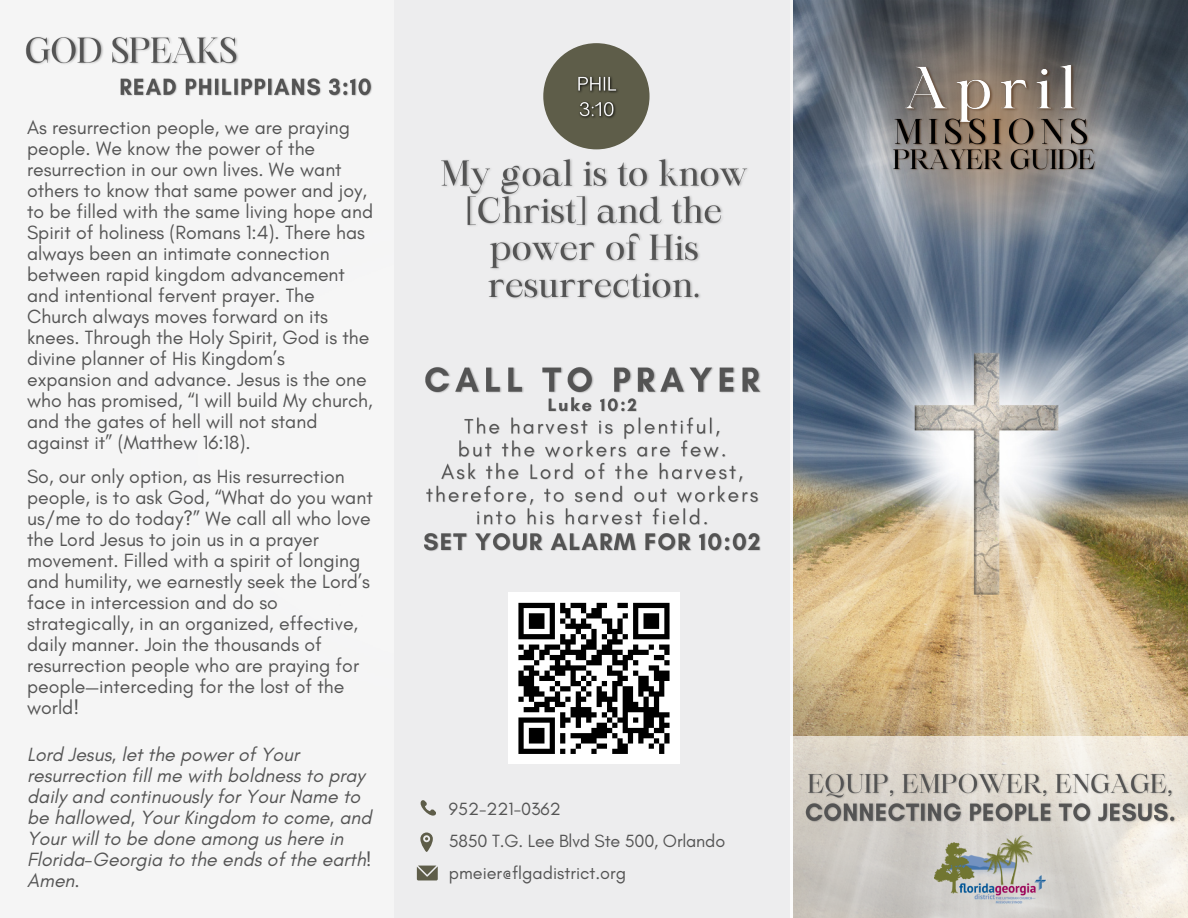
<style>
.page{position:relative;width:1188px;height:918px;background:#fff}
.page>*{position:absolute;margin:0;border:0;box-sizing:border-box;transform-origin:0 0}
.t1{font:19.5px/21px "Glacial Indifference";color:#545454}
.t2{font:italic 19.5px/21px "Glacial Indifference";color:#545454}
.t3{font:18px "Glacial Indifference";color:#545454}
</style>
<div class="page">
<div style="left:394px;top:0;width:396px;height:918px;background:#ededee"></div>
<img style="left:794px;top:0;width:394px;height:737px">
<svg style="left:420px;top:800px;width:16px;height:16px"></svg>
<svg style="left:420px;top:833px;width:13px;height:19px"></svg>
<svg style="left:417px;top:866px;width:21px;height:14px"></svg>
<div style="left:543px;top:43px;width:107px;height:106px;background:#5e5d49;border-radius:50%"></div>
<img style="left:578px;top:76px;width:40px;height:42px">
<img style="left:441px;top:159px;width:307px;height:140px">
<div style="left:508px;top:592px;width:172px;height:172px;background:#fff"></div>
<svg style="left:518px;top:602px;width:152px;height:152px"></svg>
<svg style="left:793px;top:737px;width:395px;height:181px;background:#dcd7cf"></svg>
<img style="left:934px;top:835px;width:112px;height:69px">
<img style="left:864px;top:0;width:256px;height:255px">
<img style="left:25px;top:36px;width:214px;height:30px">
<img style="left:425px;top:367px;width:336px;height:26px">
<img style="left:426px;top:397px;width:333px;height:128px">
<img style="left:424px;top:533px;width:337px;height:18px">
<img style="left:120px;top:77px;width:253px;height:20px">
<img style="left:801px;top:799px;width:378px;height:28px">
<img style="left:803px;top:770px;width:375px;height:33px">
<img style="left:902px;top:61px;width:181px;height:54px">
<img style="left:891px;top:115px;width:208px;height:60px">
<p class="t1" style="left:27px;top:117px;width:348px">As resurrection people, we are praying people. We know the power of the resurrection in our own lives. We want others to know that same power and joy, to be filled with the same living hope and Spirit of holiness (Romans 1:4). There has always been an intimate connection between rapid kingdom advancement and intentional fervent prayer. The Church always moves forward on its knees. Through the Holy Spirit, God is the divine planner of His Kingdom’s expansion and advance. Jesus is the one who has promised, “I will build My church, and the gates of hell will not stand against it” (Matthew 16:18).</p>
<p class="t1" style="left:27px;top:466px;width:347px">So, our only option, as His resurrection people, is to ask God, “What do you want us/me to do today?” We call all who love the Lord Jesus to join us in a prayer movement. Filled with a spirit of longing and humility, we earnestly seek the Lord’s face in intercession and do so strategically, in an organized, effective, daily manner. Join the thousands of resurrection people who are praying for people—interceding for the lost of the world!</p>
<p class="t2" style="left:27px;top:744px;width:346px">Lord Jesus, let the power of Your resurrection fill me with boldness to pray daily and continuously for Your Name to be hallowed, Your Kingdom to come, and Your will to be done among us here in Florida-Georgia to the ends of the earth!<br>Amen.</p>
<p class="t3" style="left:449px;top:798px;width:113px">952-221-0362</p>
<p class="t3" style="left:449px;top:830px;width:278px">5850 T.G. Lee Blvd Ste 500, Orlando</p>
<p class="t3" style="left:449px;top:862px;width:179px">pmeier@flgadistrict.org</p>
</div>
